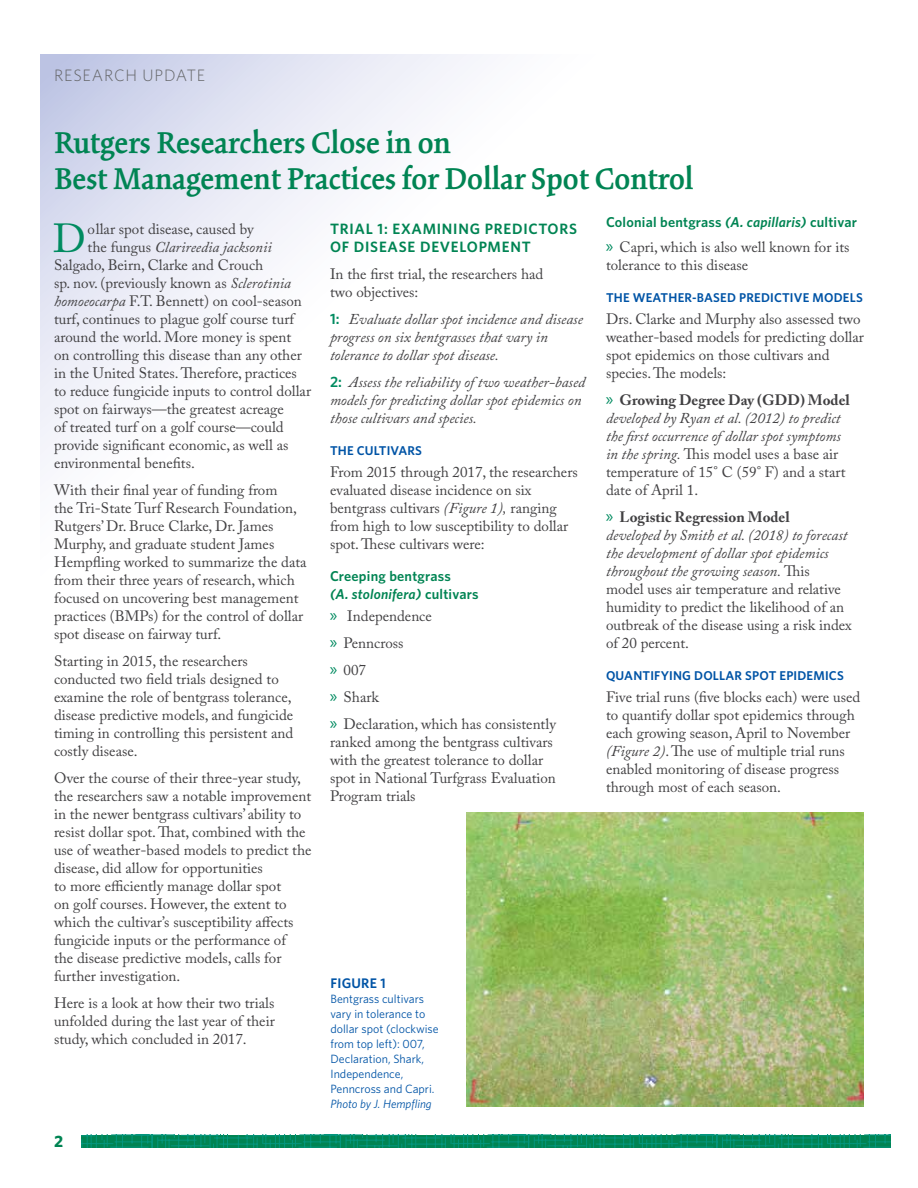
<style>
.page{position:relative;width:918px;height:1188px;background:#fff}
.page>*{position:absolute;margin:0;border:0;box-sizing:border-box;transform-origin:0 0}
.t1{font:40.35px "Adobe Caslon Pro";color:#008b60}
.t2{font:33px/36px "Kinesis MM 520";color:#008453}
.t3{font:300 16.5px "Whitney";letter-spacing:.05em;color:#636466}
.t4{font:700 16.5px "Whitney";color:#008453}
.t5{font:15px/18px "Adobe Caslon Pro";color:#414042}
.t6{font:italic 15px/18px "Adobe Caslon Pro";color:#414042}
.t7{font:600 15px/18px "Whitney";letter-spacing:.05em;color:#008453}
.t8{font:600 14.25px/18px "Whitney";letter-spacing:.015em;color:#008453}
.t9{font:600 13.95px "Whitney";letter-spacing:.015em;color:#0054a6}
.t10{font:600 12.75px "Whitney";letter-spacing:.015em;color:#0054a6}
.t11{font:12px/15px "Whitney";color:#0054a6}
.t12{font:italic 12px "Whitney";color:#0054a6}
.s1{font-style:normal}
.s2{font-style:italic}
.s3{font-family:"Whitney";font-weight:600;font-style:normal;color:#008b60}
.s4{font-family:"Myriad Pro";font-size:18px;color:#008b60}
.s5{font-family:"Myriad Pro";font-style:normal;font-size:18px;color:#008b60}
.s6{font-weight:700;font-style:normal}
.s7{font-weight:700}
</style>
<div class="page">
<svg style="left:40px;top:54px;width:427px;height:401px"></svg>
<svg style="left:81px;top:1135px;width:810px;height:13px;background:#00885f"></svg>
<img style="left:467px;top:812px;width:397px;height:295px">
<p class="t3" style="left:54px;top:64px;width:153px">RESEARCH UPDATE</p>
<h2 class="t2" style="left:54px;top:125px;width:641px">Rutgers Researchers Close in on<br>Best Management Practices for Dollar Spot Control</h2>
<h1 class="t1" style="left:53px;top:214px;width:34px">D</h1>
<p class="t5" style="left:88px;top:220px;width:168px">ollar spot disease, caused by</p>
<p class="t6" style="left:88px;top:238px;width:186px"><span class="s1">the fungus</span> Clarireedia jacksonii</p>
<p class="t5" style="left:54px;top:256px;width:211px">Salgado, Beirn, Clarke and Crouch</p>
<p class="t5" style="left:54px;top:274px;width:239px">sp. nov. (previously known as <span class="s2">Sclerotinia</span></p>
<p class="t5" style="left:54px;top:292px;width:249px"><span class="s2">homoeocarpa</span> F.T. Bennett) on cool-season</p>
<p class="t5" style="left:54px;top:310px;width:242px">turf, continues to plague golf course turf</p>
<p class="t5" style="left:54px;top:328px;width:239px">around the world. More money is spent</p>
<p class="t5" style="left:54px;top:346px;width:249px">on controlling this disease than any other</p>
<p class="t5" style="left:54px;top:364px;width:244px">in the United States. Therefore, practices</p>
<p class="t5" style="left:54px;top:382px;width:259px">to reduce fungicide inputs to control dollar</p>
<p class="t5" style="left:54px;top:400px;width:231px">spot on fairways—the greatest acreage</p>
<p class="t5" style="left:54px;top:418px;width:231px">of treated turf on a golf course—could</p>
<p class="t5" style="left:54px;top:436px;width:236px">provide significant economic, as well as</p>
<p class="t5" style="left:54px;top:454px;width:142px">environmental benefits.</p>
<p class="t5" style="left:54px;top:481px;width:254px">With their final year of funding from<br>the Tri-State Turf Research Foundation, Rutgers’ Dr. Bruce Clarke, Dr. James Murphy, and graduate student James Hempfling worked to summarize the data from their three years of research, which focused on uncovering best management practices (BMPs) for the control of dollar spot disease on fairway turf.</p>
<p class="t5" style="left:54px;top:652px;width:241px">Starting in 2015, the researchers conducted two field trials designed to examine the role of bentgrass tolerance, disease predictive models, and fungicide timing in controlling this persistent and costly disease.</p>
<p class="t5" style="left:54px;top:769px;width:259px">Over the course of their three-year study, the researchers saw a notable improvement in the newer bentgrass cultivars’ ability to resist dollar spot. That, combined with the use of weather-based models to predict the disease, did allow for opportunities<br>to more efficiently manage dollar spot<br>on golf courses. However, the extent to which the cultivar’s susceptibility affects fungicide inputs or the performance of<br>the disease predictive models, calls for further investigation.</p>
<p class="t5" style="left:54px;top:994px;width:222px;text-align:justify">Here is a look at how their two trials unfolded during the last year of their study, which concluded in 2017.</p>
<p class="t4" style="left:54px;top:1130px;width:11px">2</p>
<p class="t7" style="left:330px;top:219px;width:249px">TRIAL 1: EXAMINING PREDICTORS<br>OF DISEASE DEVELOPMENT</p>
<p class="t5" style="left:330px;top:265px;width:215px">In the first trial, the researchers had two objectives:</p>
<p class="t6" style="left:330px;top:310px;width:254px"><span class="s3">1:</span> Evaluate dollar spot incidence and disease progress on six bentgrasses that vary in tolerance to dollar spot disease.</p>
<p class="t6" style="left:330px;top:373px;width:257px"><span class="s3">2:</span> Assess the reliability of two weather-based models for predicting dollar spot epidemics on those cultivars and species.</p>
<p class="t10" style="left:330px;top:442px;width:94px">THE CULTIVARS</p>
<p class="t5" style="left:330px;top:463px;width:249px">From 2015 through 2017, the researchers evaluated disease incidence on six bentgrass cultivars <span class="s2">(Figure 1),</span> ranging from high to low susceptibility to dollar spot. These cultivars were:</p>
<p class="t8" style="left:330px;top:566px;width:150px">Creeping bentgrass<br><span class="s2">(A. stolonifera)</span> cultivars</p>
<p class="t5" style="left:330px;top:602px;width:228px;line-height:27px"><span class="s4">»</span> Independence<br><span class="s4">»</span> Penncross<br><span class="s4">»</span> 007<br><span class="s4">»</span> Shark<br><span class="s4">»</span> Declaration, which has consistently</p>
<p class="t5" style="left:330px;top:733px;width:227px">ranked among the bentgrass cultivars with the greatest tolerance to dollar spot in National Turfgrass Evaluation<br>Program trials</p>
<p class="t9" style="left:330px;top:974px;width:57px">FIGURE 1</p>
<p class="t11" style="left:330px;top:991px;width:110px">Bentgrass cultivars vary in tolerance to dollar spot (clockwise from top left): 007,<br>Declaration, Shark,<br>Independence,<br>Penncross and Capri.</p>
<p class="t12" style="left:330px;top:1096px;width:103px">Photo by J. Hempfling</p>
<p class="t8" style="left:606px;top:213px;width:252px">Colonial bentgrass <span class="s2">(A. capillaris)</span> cultivar</p>
<p class="t5" style="left:606px;top:238px;width:245px"><span class="s4">»</span> Capri, which is also well known for its tolerance to this disease</p>
<p class="t10" style="left:606px;top:289px;width:258px">THE WEATHER-BASED PREDICTIVE MODELS</p>
<p class="t5" style="left:606px;top:310px;width:260px">Drs. Clarke and Murphy also assessed two weather-based models for predicting dollar spot epidemics on those cultivars and species. The models:</p>
<p class="t6" style="left:606px;top:391px;width:245px"><span class="s5">»</span> <span class="s6">Growing Degree Day (GDD) Model </span>developed by Ryan et al. (2012) to predict the first occurrence of dollar spot symptoms in the spring. <span class="s1">This model uses a base air temperature of 15° C (59° F) and a start date of April 1.</span></p>
<p class="t5" style="left:606px;top:508px;width:247px"><span class="s4">»</span> <span class="s7">Logistic Regression Model<br></span><span class="s2">developed by Smith et al. (2018) to forecast the development of dollar spot epidemics throughout the growing season.</span> This<br>model uses air temperature and relative humidity to predict the likelihood of an outbreak of the disease using a risk index of 20 percent.</p>
<p class="t10" style="left:606px;top:667px;width:239px">QUANTIFYING DOLLAR SPOT EPIDEMICS</p>
<p class="t5" style="left:606px;top:688px;width:256px">Five trial runs (five blocks each) were used to quantify dollar spot epidemics through each growing season, April to November <span class="s2">(Figure 2)</span>. The use of multiple trial runs enabled monitoring of disease progress through most of each season.</p>
</div>
